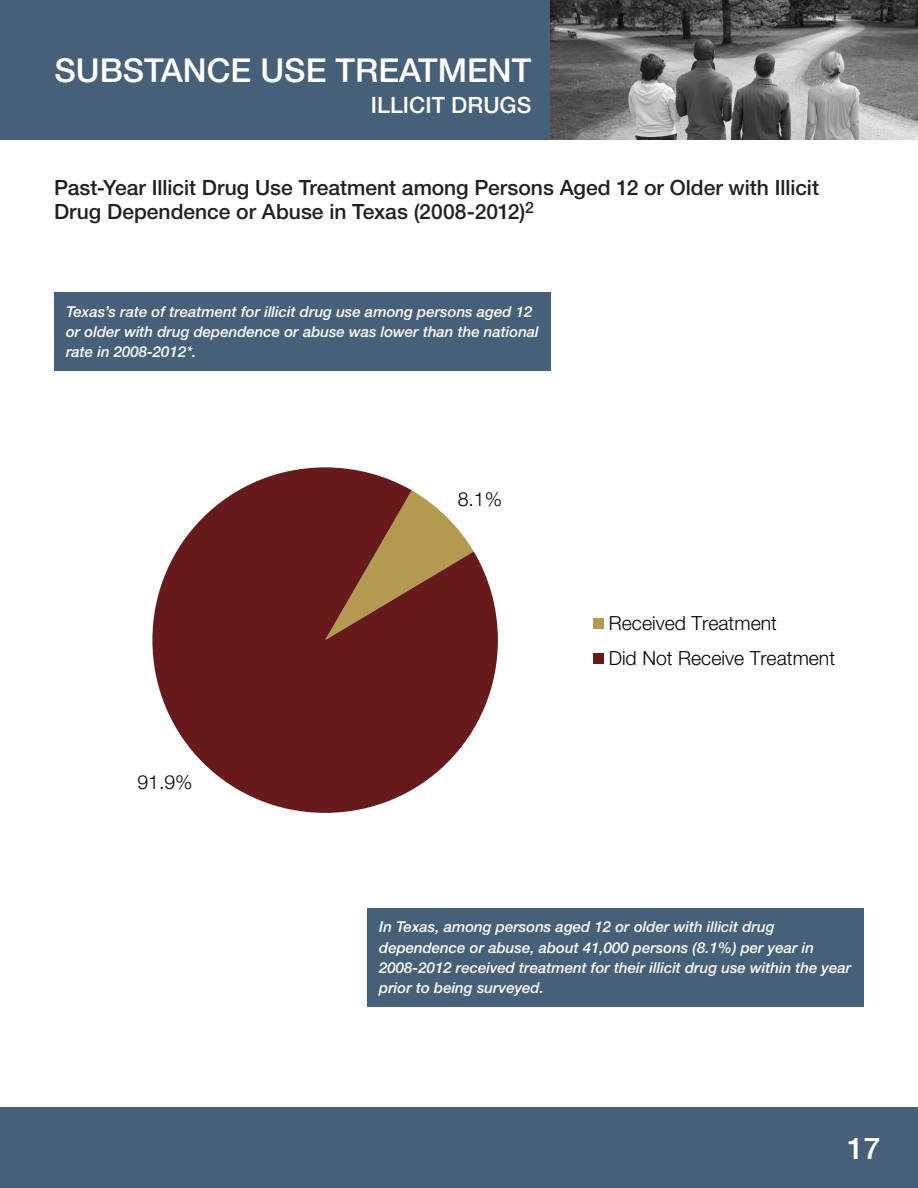
<style>
.page{position:relative;width:918px;height:1188px;background:#fff}
.page>*{position:absolute;margin:0;border:0;box-sizing:border-box;transform-origin:0 0}
.t1{font:500 33px "Helvetica Neue LT Std";color:#fff}
.t2{font:500 30px "Helvetica Neue LT Std";color:#fff}
.t3{font:500 22.5px "Helvetica Neue LT Std";color:#fff}
.t4{font:500 21px/24px "Helvetica Neue LT Std";color:#231f20}
.t5{font:300 19.5px/35.4px "Helvetica Neue LT Std";color:#000}
.t6{font:italic 500 15px/20.2px "Helvetica Neue LT Std";color:#fff}
</style>
<div class="page">
<div style="left:0;top:0;width:551px;height:140px;background:#466079"></div>
<img style="left:551px;top:0;width:367px;height:140px">
<div style="left:0;top:1107px;width:918px;height:81px;background:#466079"></div>
<div style="left:54px;top:292px;width:497px;height:79px;background:#466079"></div>
<svg style="left:152px;top:467px;width:346px;height:346px;fill:#661a1c"></svg>
<div style="left:594px;top:618px;width:10px;height:10px;background:#b49a51"></div>
<div style="left:594px;top:653px;width:10px;height:11px;background:#661a1c"></div>
<div style="left:367px;top:908px;width:497px;height:99px;background:#466079"></div>
<h1 class="t1" style="left:54px;top:50px;width:478px">SUBSTANCE USE TREATMENT</h1>
<h2 class="t3" style="left:371px;top:92px;width:162px">ILLICIT DRUGS</h2>
<p class="t4" style="left:54px;top:175px;width:767px">Past-Year Illicit Drug Use Treatment among Persons Aged 12 or Older with Illicit<br>Drug Dependence or Abuse in Texas (2008-2012)<sup>2</sup></p>
<p class="t6" style="left:66px;top:301px;width:474px">Texas’s rate of treatment for illicit drug use among persons aged 12 or older with drug dependence or abuse was lower than the national rate in 2008-2012*.</p>
<h3 class="t5" style="left:137px;top:764px;width:57px">91.9%</h3>
<h3 class="t5" style="left:458px;top:481px;width:46px">8.1%</h3>
<h3 class="t5" style="left:609px;top:604px;width:228px">Received Treatment<br>Did Not Receive Treatment</h3>
<p class="t6" style="left:379px;top:917px;width:474px">In Texas, among persons aged 12 or older with illicit drug dependence or abuse, about 41,000 persons (8.1%) per year in 2008-2012 received treatment for their illicit drug use within the year prior to being surveyed.</p>
<h2 class="t2" style="left:847px;top:1130px;width:35px">17</h2>
</div>
